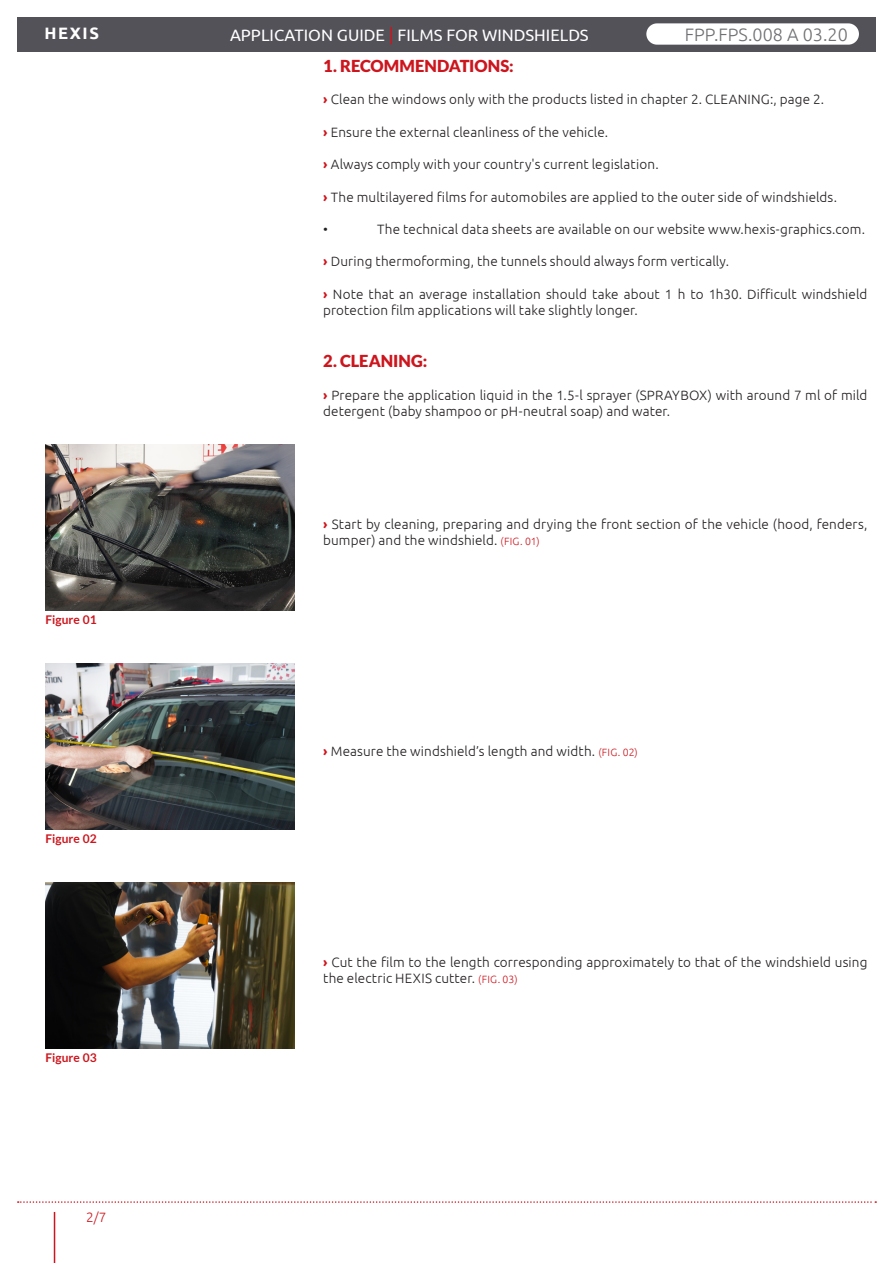
<style>
.page{position:relative;width:893px;height:1263px;background:#fff}
.page>*{position:absolute;margin:0;border:0;box-sizing:border-box;transform-origin:0 0}
.t1{font:300 18px "Ubuntu";color:#6f7073}
.t2{font:16.5px "Ubuntu";color:#fff}
.t3{font:900 16.5px "Lato";color:#cd151d}
.t4{font:700 16.5px "Ubuntu";letter-spacing:.1em;color:#fff}
.t5{font:300 13.5px/16.2px "Ubuntu";letter-spacing:.01em;color:#231f20}
.t6{font:300 13.5px "Ubuntu";color:#cd151d}
.légende{font:700 12px "Lato";color:#cd151d}
.s1{font-size:18px;color:#cd151d}
.s2{font-weight:700;color:#cd151d}
.s3{font-size:10.5px;color:#cd151d}
</style>
<div class="page">
<div style="left:17px;top:17px;width:859px;height:34px;background:#545259"></div>
<svg style="left:18px;top:1201px;width:858px;height:2px"></svg>
<hr style="left:54px;top:1212px;width:1px;height:51px;background:#cd151d">
<img style="left:46px;top:444px;width:249px;height:166px">
<img style="left:46px;top:663px;width:248px;height:166px">
<img style="left:46px;top:882px;width:249px;height:166px">
<div style="left:646px;top:23px;width:213px;height:22px;background:#fff;border-radius:11px"></div>
<p class="t4" style="left:44px;top:23px;width:56px">HEXIS</p>
<p class="légende" style="left:46px;top:613px;width:53px">Figure 01</p>
<p class="légende" style="left:46px;top:832px;width:53px">Figure 02</p>
<p class="légende" style="left:46px;top:1051px;width:53px">Figure 03</p>
<p class="t6" style="left:86px;top:1209px;width:22px">2/7</p>
<p class="t2" style="left:230px;top:25px;width:360px">APPLICATION GUIDE <span class="s1">|</span> FILMS FOR WINDSHIELDS</p>
<h1 class="t1" style="left:685px;top:24px;width:164px">FPP.FPS.008 A 03.20</h1>
<p class="t3" style="left:323px;top:56px;width:192px">1. RECOMMENDATIONS:</p>
<p class="t5" style="left:323px;top:91px;width:503px"><span class="s2">›</span> Clean the windows only with the products listed in chapter 2. CLEANING:, page 2.</p>
<p class="t5" style="left:323px;top:124px;width:286px"><span class="s2">›</span> Ensure the external cleanliness of the vehicle.</p>
<p class="t5" style="left:323px;top:156px;width:337px"><span class="s2">›</span> Always comply with your country's current legislation.</p>
<p class="t5" style="left:323px;top:188px;width:515px"><span class="s2">›</span> The multilayered films for automobiles are applied to the outer side of windshields.</p>
<p class="t5" style="left:323px;top:221px;width:6px">•</p>
<p class="t5" style="left:377px;top:221px;width:489px">The technical data sheets are available on our website www.hexis-graphics.com.</p>
<p class="t5" style="left:323px;top:253px;width:407px"><span class="s2">›</span> During thermoforming, the tunnels should always form vertically.</p>
<p class="t5" style="left:323px;top:286px;width:546px"><span class="s2">›</span> Note that an average installation should take about 1 h to 1h30. Difficult windshield protection film applications will take slightly longer.</p>
<p class="t3" style="left:323px;top:351px;width:106px">2. CLEANING:</p>
<p class="t5" style="left:323px;top:386px;width:546px"><span class="s2">›</span> Prepare the application liquid in the 1.5-l sprayer (SPRAYBOX) with around 7 ml of mild detergent (baby shampoo or pH-neutral soap) and water.</p>
<p class="t5" style="left:323px;top:516px;width:546px"><span class="s2">›</span> Start by cleaning, preparing and drying the front section of the vehicle (hood, fenders, bumper) and the windshield. <span class="s3">(FIG. 01)</span></p>
<p class="t5" style="left:323px;top:743px;width:316px"><span class="s2">›</span> Measure the windshield’s length and width. <span class="s3">(FIG. 02)</span></p>
<p class="t5" style="left:323px;top:953px;width:546px"><span class="s2">›</span> Cut the film to the length corresponding approximately to that of the windshield using the electric HEXIS cutter. <span class="s3">(FIG. 03)</span></p>
</div>
